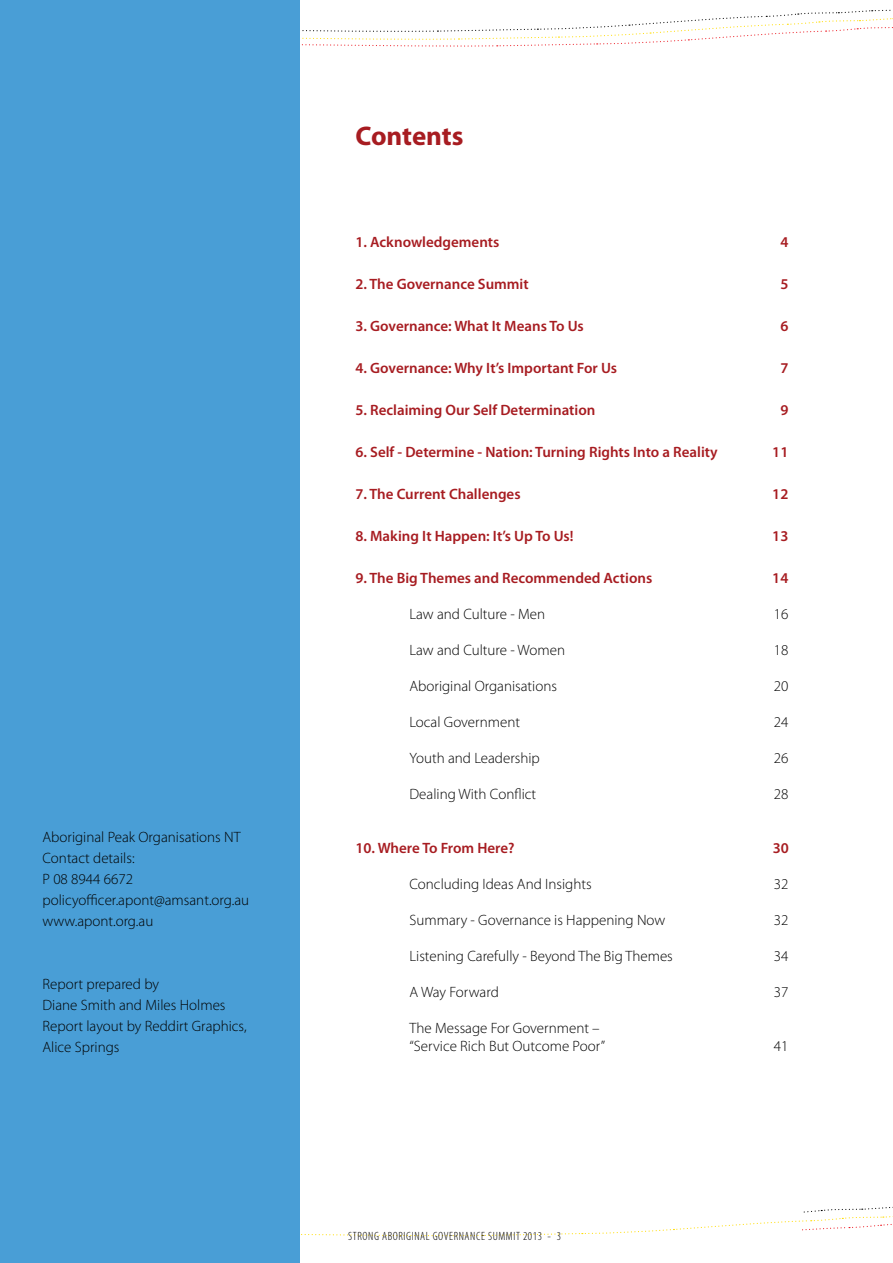
<style>
.page{position:relative;width:893px;height:1263px;background:#fff}
.page>*{position:absolute;margin:0;border:0;box-sizing:border-box;transform-origin:0 0}
.t1{font:700 27px "Myriad Pro";letter-spacing:-.005em;color:#a71c21}
.t2{font:300 15px/21px "Myriad Pro";color:#000}
.t3{font:600 15px "Myriad Pro";color:#a71c21}
.t4{font:300 condensed 12px "Myriad Pro";letter-spacing:.05em;color:#000}
</style>
<div class="page">
<svg style="left:301px;top:9px;width:592px;height:38px"></svg>
<svg style="left:301px;top:1206px;width:592px;height:31px"></svg>
<div style="left:0;top:0;width:300px;height:1263px;background:#499ed6"></div>
<p class="t2" style="left:43px;top:826px;width:208px">Aboriginal Peak Organisations NT<br>Contact details:<br>P 08 8944 6672 policyofficer.apont@amsant.org.au www.apont.org.au</p>
<p class="t2" style="left:43px;top:973px;width:206px">Report prepared by<br>Diane Smith and Miles Holmes<br>Report layout by Reddirt Graphics,<br>Alice Springs</p>
<h1 class="t1" style="left:355px;top:118px;width:110px">Contents</h1>
<p class="t3" style="left:355px;top:232px;width:145px">1. Acknowledgements</p>
<p class="t3" style="left:780px;top:232px;width:10px">4</p>
<p class="t3" style="left:355px;top:274px;width:175px">2. The Governance Summit</p>
<p class="t3" style="left:780px;top:274px;width:10px">5</p>
<p class="t3" style="left:355px;top:316px;width:230px">3. Governance: What It Means To Us</p>
<p class="t3" style="left:780px;top:316px;width:10px">6</p>
<p class="t3" style="left:355px;top:358px;width:263px">4. Governance: Why It’s Important For Us</p>
<p class="t3" style="left:780px;top:358px;width:10px">7</p>
<p class="t3" style="left:355px;top:400px;width:241px">5. Reclaiming Our Self Determination</p>
<p class="t3" style="left:780px;top:400px;width:10px">9</p>
<p class="t3" style="left:355px;top:442px;width:364px">6. Self - Determine - Nation: Turning Rights Into a Reality</p>
<p class="t3" style="left:772px;top:442px;width:18px">11</p>
<p class="t3" style="left:355px;top:484px;width:167px">7. The Current Challenges</p>
<p class="t3" style="left:772px;top:484px;width:18px">12</p>
<p class="t3" style="left:355px;top:526px;width:220px">8. Making It Happen: It’s Up To Us!</p>
<p class="t3" style="left:772px;top:526px;width:18px">13</p>
<p class="t3" style="left:355px;top:568px;width:298px">9. The Big Themes and Recommended Actions</p>
<p class="t3" style="left:772px;top:568px;width:18px">14</p>
<p class="t2" style="left:409px;top:603px;width:137px">Law and Culture - Men</p>
<p class="t2" style="left:774px;top:603px;width:16px">16</p>
<p class="t2" style="left:409px;top:639px;width:157px">Law and Culture - Women</p>
<p class="t2" style="left:774px;top:639px;width:16px">18</p>
<p class="t2" style="left:409px;top:675px;width:149px">Aboriginal Organisations</p>
<p class="t2" style="left:774px;top:675px;width:16px">20</p>
<p class="t2" style="left:409px;top:711px;width:112px">Local Government</p>
<p class="t2" style="left:774px;top:711px;width:16px">24</p>
<p class="t2" style="left:409px;top:747px;width:132px">Youth and Leadership</p>
<p class="t2" style="left:774px;top:747px;width:16px">26</p>
<p class="t2" style="left:409px;top:783px;width:128px">Dealing With Conflict</p>
<p class="t2" style="left:774px;top:783px;width:16px">28</p>
<p class="t3" style="left:355px;top:838px;width:161px">10. Where To From Here?</p>
<p class="t3" style="left:773px;top:838px;width:18px">30</p>
<p class="t2" style="left:409px;top:873px;width:184px">Concluding Ideas And Insights</p>
<p class="t2" style="left:774px;top:873px;width:16px">32</p>
<p class="t2" style="left:409px;top:909px;width:257px">Summary - Governance is Happening Now</p>
<p class="t2" style="left:774px;top:909px;width:16px">32</p>
<p class="t2" style="left:409px;top:945px;width:265px">Listening Carefully - Beyond The Big Themes</p>
<p class="t2" style="left:774px;top:945px;width:16px">34</p>
<p class="t2" style="left:409px;top:981px;width:91px">A Way Forward</p>
<p class="t2" style="left:774px;top:981px;width:16px">37</p>
<p class="t2" style="left:409px;top:1019px;width:197px;line-height:18px">The Message For Government – “Service Rich But Outcome Poor”</p>
<p class="t2" style="left:774px;top:1035px;width:16px">41</p>
<p class="t4" style="left:348px;top:1229px;width:214px">STRONG ABORIGINAL GOVERNANCE SUMMIT 2013 - 3</p>
</div>
